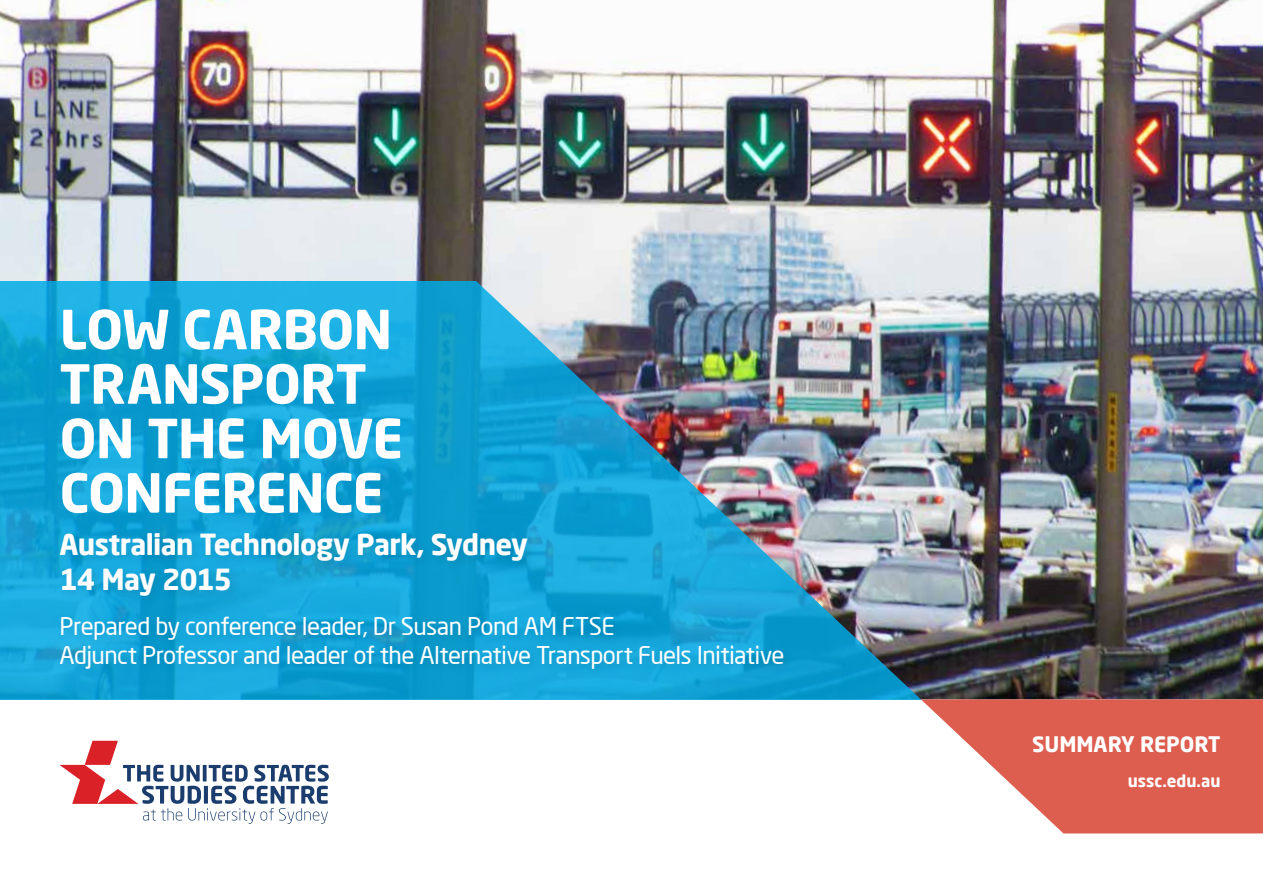
<style>
.page{position:relative;width:1263px;height:893px;background:#fff}
.page>*{position:absolute;margin:0;border:0;box-sizing:border-box;transform-origin:0 0}
.t1{font:700 53.25px/54.4px "Neo Sans Pro";letter-spacing:-.015em;color:#fff}
.t2{font:700 28.5px/34.2px "Neo Sans Pro";letter-spacing:-.025em;color:#fff}
.t3{font:24px/28.8px "Neo Sans Pro";letter-spacing:-.025em;color:#fff}
.t4{font:700 21px "Neo Sans Pro";color:#fff}
.t5{font:700 16.5px "Neo Sans Pro";color:#fff}
</style>
<div class="page">
<img style="left:0;top:0;width:1263px;height:699px">
<img style="left:0;top:281px;width:1035px;height:418px">
<svg style="left:921px;top:699px;width:342px;height:134px;fill:#dd5d4e"></svg>
<svg style="left:60px;top:741px;width:269px;height:83px"></svg>
<div style="left:54px;top:527px;width:741px;height:154px;background:#000;opacity:.12"></div>
<h1 class="t1" style="left:60px;top:301px;width:345px">LOW CARBON<br>TRANSPORT<br>ON THE MOVE<br>CONFERENCE</h1>
<p class="t2" style="left:59px;top:527px;width:470px">AUSTRALIAN TECHNOLOGY PARK, SYDNEY<br>14 MAY 2015</p>
<p class="t3" style="left:60px;top:612px;width:727px">Prepared by conference leader, Dr Susan Pond AM FTSE<br>Adjunct Professor and leader of the Alternative Transport Fuels Initiative</p>
<p class="t4" style="left:1032px;top:730px;width:123px">SUMMARY REPOR</p>
<p class="t4" style="left:1208px;top:730px;width:14px">T</p>
<p class="t5" style="left:1128px;top:771px;width:94px">USSC.EDU.AU</p>
</div>
